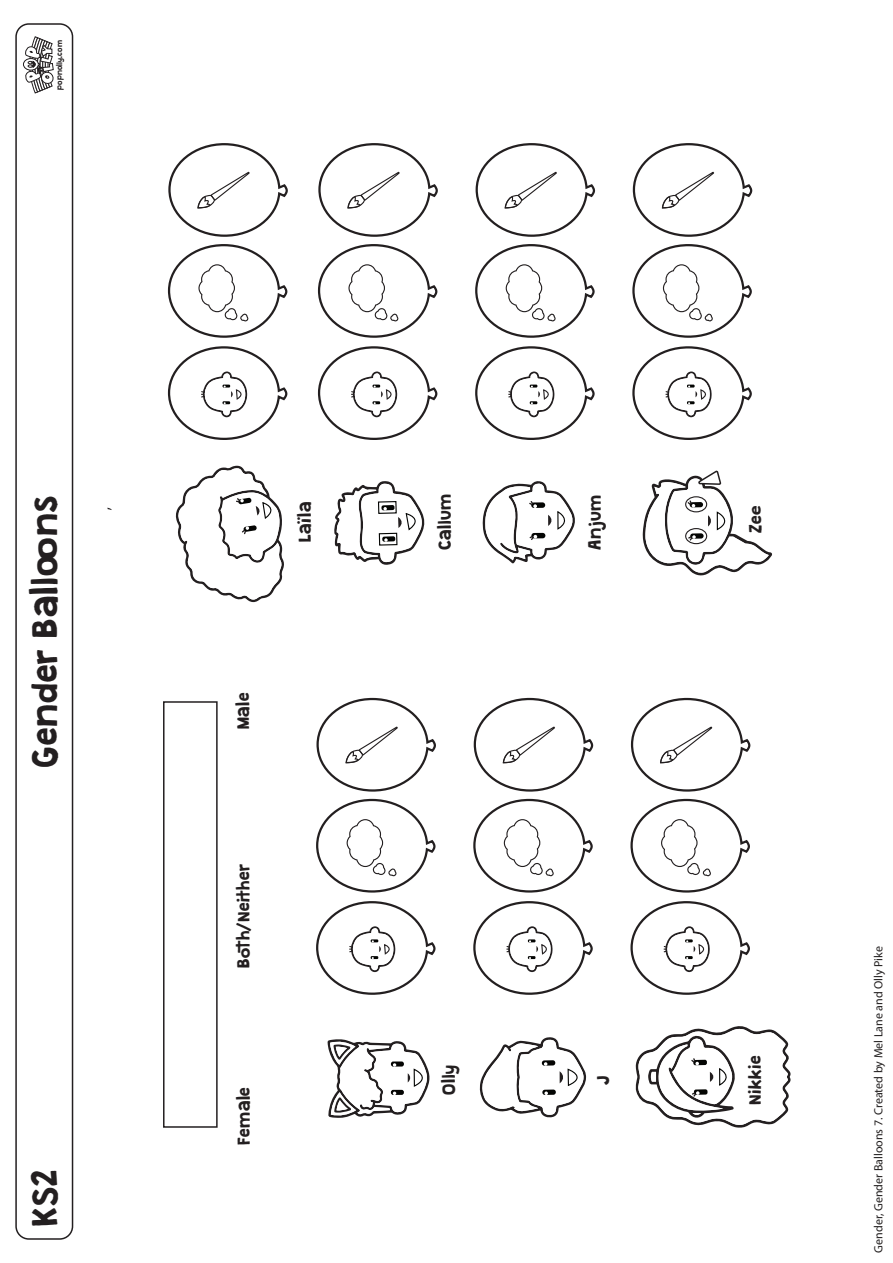
<style>
.page{position:relative;width:893px;height:1263px;background:#fff}
.page>*{position:absolute;margin:0;border:0;box-sizing:border-box;transform-origin:0 0}
.t1{font:31.5px "Granstander Clean";color:#231f20}
.t2{font:15.45px "Granstander Clean";color:#231f20}
.t3{font:12px "Myriad Pro";color:#211e1e}
.t4{font:6.75px "Granstander Clean";color:#231f20}
.s1{font-size:16.5px}
</style>
<div class="page">
<div style="left:15px;top:23px;width:58px;height:1217px;border:2px solid #231f20;border-radius:13px"></div>
<svg style="left:316px;top:697px;width:120px;height:196px"></svg>
<svg style="left:316px;top:901px;width:120px;height:94px"></svg>
<svg style="left:473px;top:697px;width:121px;height:196px"></svg>
<svg style="left:473px;top:901px;width:120px;height:94px"></svg>
<svg style="left:630px;top:697px;width:121px;height:196px"></svg>
<svg style="left:630px;top:901px;width:120px;height:94px"></svg>
<svg style="left:317px;top:143px;width:121px;height:195px"></svg>
<svg style="left:317px;top:346px;width:121px;height:94px"></svg>
<svg style="left:475px;top:143px;width:121px;height:195px"></svg>
<svg style="left:475px;top:346px;width:120px;height:94px"></svg>
<svg style="left:632px;top:143px;width:121px;height:195px"></svg>
<svg style="left:632px;top:346px;width:120px;height:94px"></svg>
<svg style="left:167px;top:143px;width:121px;height:195px"></svg>
<svg style="left:167px;top:346px;width:121px;height:94px"></svg>
<div style="left:163px;top:701px;width:55px;height:427px;background:#fff;border:2px solid #231f20"></div>
<svg style="left:483px;top:481px;width:92px;height:83px"></svg>
<svg style="left:642px;top:470px;width:130px;height:106px"></svg>
<div style="left:685px;top:528px;width:22px;height:16px;border:1px solid #231f20;border-radius:50%"></div>
<div style="left:685px;top:496px;width:22px;height:16px;border:1px solid #231f20;border-radius:50%"></div>
<svg style="left:334px;top:481px;width:91px;height:84px"></svg>
<div style="left:379px;top:533px;width:18px;height:13px;border:1px solid #040503"></div>
<div style="left:378px;top:501px;width:19px;height:13px;border:1px solid #040503"></div>
<svg style="left:175px;top:466px;width:109px;height:137px"></svg>
<svg style="left:635px;top:1026px;width:156px;height:102px"></svg>
<svg style="left:479px;top:1037px;width:108px;height:80px"></svg>
<svg style="left:327px;top:1039px;width:103px;height:79px"></svg>
<svg style="left:23px;top:36px;width:31px;height:57px"></svg>
<p class="t4" style="left:56px;top:90px;width:52px;rotate:-90deg">popnolly.com</p>
<h1 class="t1" style="left:28px;top:768px;width:275px;rotate:-90deg">Gender Balloons</h1>
<h1 class="t1" style="left:28px;top:1226px;width:59px;rotate:-90deg">KS2</h1>
<p class="t2" style="left:296px;top:542px;width:42px;rotate:-90deg">La<span class="s1">ï</span>la</p>
<p class="t2" style="left:436px;top:550px;width:58px;rotate:-90deg">Callum</p>
<p class="t2" style="left:586px;top:549px;width:57px;rotate:-90deg">Anjum</p>
<p class="t2" style="left:747px;top:533px;width:30px;rotate:-90deg">Zee</p>
<p class="t2" style="left:235px;top:729px;width:39px;rotate:-90deg">Male</p>
<p class="t2" style="left:235px;top:968px;width:106px;rotate:-90deg">Both/Neither</p>
<p class="t2" style="left:235px;top:1144px;width:59px;rotate:-90deg">Female</p>
<p class="t2" style="left:440px;top:1095px;width:32px;rotate:-90deg">Olly</p>
<p class="t2" style="left:595px;top:1085px;width:12px;rotate:-90deg">J</p>
<p class="t2" style="left:746px;top:1105px;width:52px;rotate:-90deg">Nikkie</p>
<p class="t3" style="left:871px;top:1253px;width:308px;rotate:-90deg">Gender, Gender Balloons 7. Created by Mel Lane and Olly Pike</p>
</div>
